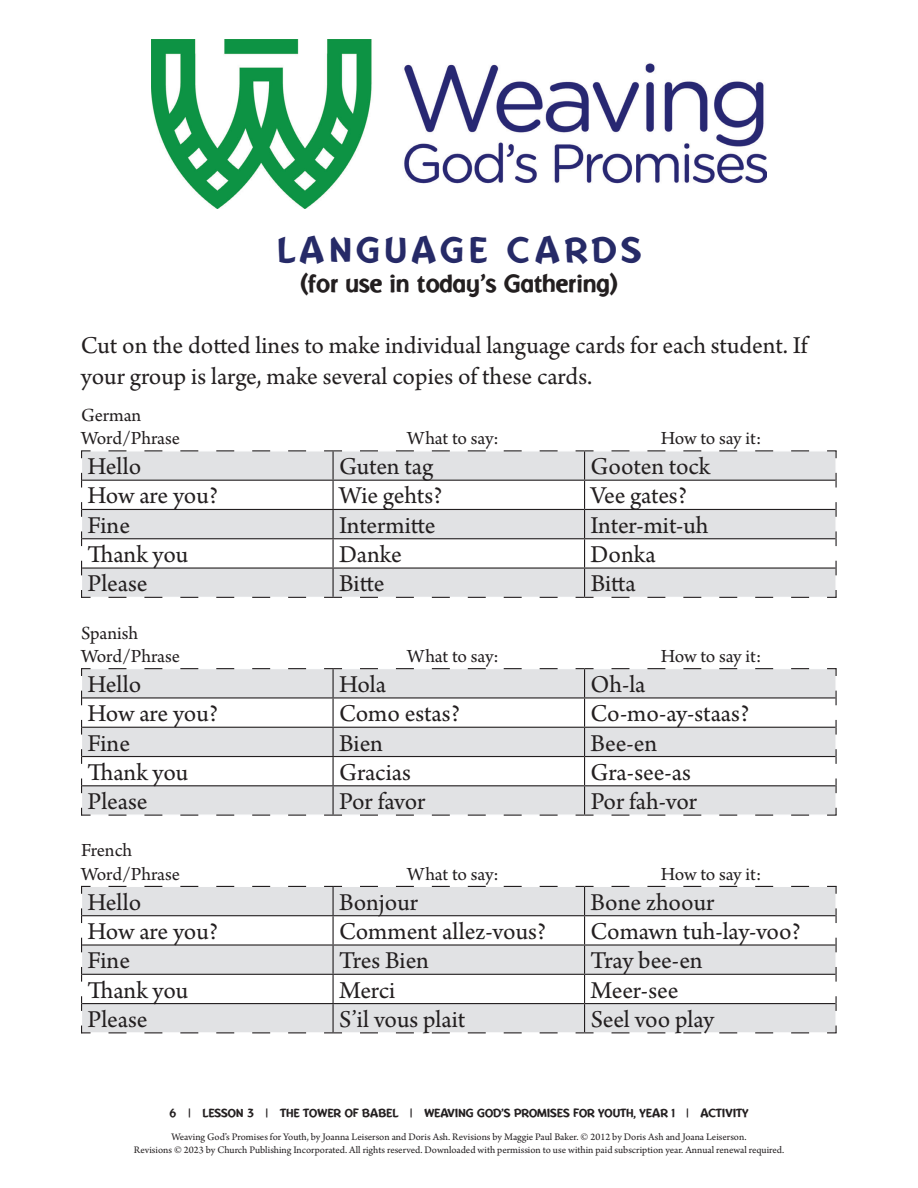
<style>
.page{position:relative;width:918px;height:1188px;background:#fff}
.page>*{position:absolute;margin:0;border:0;box-sizing:border-box;transform-origin:0 0}
.t1{font:36px "Res Publica";letter-spacing:.13em;color:#262a67}
.t2{font:25.5px/30.6px "Arno Pro";letter-spacing:-.005em;color:#231f20}
.t3{font:25.5px "Res Publica";color:#231f20}
.t4{font:19.5px/23.4px "Arno Pro";letter-spacing:-.005em;color:#231f20}
.t5{font:12px "Res Publica";color:#231f20}
.t6{font:10.5px/12.6px "Arno Pro";color:#231f20;text-align:center}
</style>
<div class="page">
<img style="left:152px;top:39px;width:614px;height:169px">
<svg style="left:342px;top:451px;width:234px;height:146px;fill:#e1e2e4"></svg>
<svg style="left:360px;top:450px;width:198px;height:1px"></svg>
<svg style="left:360px;top:597px;width:198px;height:1px"></svg>
<hr style="left:333px;top:480px;width:252px;height:1px;background:#231f20">
<hr style="left:333px;top:509px;width:252px;height:1px;background:#231f20">
<hr style="left:333px;top:538px;width:252px;height:1px;background:#231f20">
<hr style="left:333px;top:567px;width:252px;height:2px;background:#231f20">
<svg style="left:81px;top:450px;width:261px;height:148px"></svg>
<svg style="left:576px;top:450px;width:261px;height:148px"></svg>
<svg style="left:342px;top:669px;width:234px;height:146px;fill:#e1e2e4"></svg>
<svg style="left:360px;top:668px;width:198px;height:1px"></svg>
<svg style="left:360px;top:815px;width:198px;height:1px"></svg>
<hr style="left:333px;top:697px;width:252px;height:2px;background:#231f20">
<hr style="left:333px;top:727px;width:252px;height:1px;background:#231f20">
<hr style="left:333px;top:756px;width:252px;height:1px;background:#231f20">
<hr style="left:333px;top:785px;width:252px;height:1px;background:#231f20">
<svg style="left:81px;top:668px;width:261px;height:148px"></svg>
<svg style="left:576px;top:668px;width:261px;height:148px"></svg>
<svg style="left:342px;top:887px;width:234px;height:145px;fill:#e1e2e4"></svg>
<svg style="left:360px;top:886px;width:198px;height:1px"></svg>
<svg style="left:360px;top:1032px;width:198px;height:1px"></svg>
<hr style="left:333px;top:915px;width:252px;height:1px;background:#231f20">
<hr style="left:333px;top:944px;width:252px;height:2px;background:#231f20">
<hr style="left:333px;top:974px;width:252px;height:1px;background:#231f20">
<hr style="left:333px;top:1003px;width:252px;height:1px;background:#231f20">
<svg style="left:81px;top:885px;width:261px;height:149px"></svg>
<svg style="left:576px;top:885px;width:261px;height:149px"></svg>
<h1 class="t1" style="left:277px;top:227px;width:365px">LANGUAGE CARDS</h1>
<p class="t3" style="left:301px;top:268px;width:317px">(for use in today’s Gathering)</p>
<p class="t2" style="left:81px;top:332px;width:728px">Cut on the dotted lines to make individual language cards for each student. If your group is large, make several copies of these cards.</p>
<p class="t4" style="left:81px;top:404px;width:101px">German<br>Word/Phrase</p>
<p class="t4" style="left:407px;top:428px;width:93px">What to say:</p>
<p class="t4" style="left:661px;top:428px;width:102px">How to say it:</p>
<p class="t2" style="left:88px;top:453px;width:55px">Hello</p>
<p class="t2" style="left:339px;top:453px;width:96px">Guten tag</p>
<p class="t2" style="left:591px;top:453px;width:121px">Gooten tock</p>
<p class="t2" style="left:88px;top:482px;width:132px">How are you?</p>
<p class="t2" style="left:339px;top:482px;width:105px">Wie gehts?</p>
<p class="t2" style="left:591px;top:482px;width:98px">Vee gates?</p>
<p class="t2" style="left:88px;top:511px;width:44px">Fine</p>
<p class="t2" style="left:339px;top:511px;width:98px">Intermitte</p>
<p class="t2" style="left:591px;top:511px;width:119px">Inter-mit-uh</p>
<p class="t2" style="left:88px;top:540px;width:102px">Thank you</p>
<p class="t2" style="left:339px;top:540px;width:64px">Danke</p>
<p class="t2" style="left:591px;top:540px;width:67px">Donka</p>
<p class="t2" style="left:88px;top:570px;width:61px">Please</p>
<p class="t2" style="left:339px;top:570px;width:47px">Bitte</p>
<p class="t2" style="left:591px;top:570px;width:47px">Bitta</p>
<p class="t4" style="left:81px;top:622px;width:101px">Spanish<br>Word/Phrase</p>
<p class="t4" style="left:407px;top:646px;width:93px">What to say:</p>
<p class="t4" style="left:661px;top:646px;width:102px">How to say it:</p>
<p class="t2" style="left:88px;top:670px;width:55px">Hello</p>
<p class="t2" style="left:339px;top:670px;width:49px">Hola</p>
<p class="t2" style="left:591px;top:670px;width:57px">Oh-la</p>
<p class="t2" style="left:88px;top:700px;width:132px">How are you?</p>
<p class="t2" style="left:339px;top:700px;width:122px">Como estas?</p>
<p class="t2" style="left:591px;top:700px;width:160px">Co-mo-ay-staas?</p>
<p class="t2" style="left:88px;top:729px;width:44px">Fine</p>
<p class="t2" style="left:339px;top:729px;width:45px">Bien</p>
<p class="t2" style="left:591px;top:729px;width:68px">Bee-en</p>
<p class="t2" style="left:88px;top:758px;width:102px">Thank you</p>
<p class="t2" style="left:339px;top:758px;width:73px">Gracias</p>
<p class="t2" style="left:591px;top:758px;width:102px">Gra-see-as</p>
<p class="t2" style="left:88px;top:788px;width:61px">Please</p>
<p class="t2" style="left:339px;top:788px;width:88px">Por favor</p>
<p class="t2" style="left:591px;top:788px;width:108px">Por fah-vor</p>
<p class="t4" style="left:81px;top:840px;width:101px">French<br>Word/Phrase</p>
<p class="t4" style="left:407px;top:863px;width:93px">What to say:</p>
<p class="t4" style="left:661px;top:863px;width:102px">How to say it:</p>
<p class="t2" style="left:88px;top:888px;width:55px">Hello</p>
<p class="t2" style="left:339px;top:888px;width:81px">Bonjour</p>
<p class="t2" style="left:591px;top:888px;width:125px">Bone zhoour</p>
<p class="t2" style="left:88px;top:917px;width:132px">How are you?</p>
<p class="t2" style="left:339px;top:917px;width:209px">Comment allez-vous?</p>
<p class="t2" style="left:591px;top:917px;width:212px">Comawn tuh-lay-voo?</p>
<p class="t2" style="left:88px;top:947px;width:44px">Fine</p>
<p class="t2" style="left:339px;top:947px;width:91px">Tres Bien</p>
<p class="t2" style="left:591px;top:947px;width:114px">Tray bee-en</p>
<p class="t2" style="left:88px;top:976px;width:102px">Thank you</p>
<p class="t2" style="left:339px;top:976px;width:58px">Merci</p>
<p class="t2" style="left:591px;top:976px;width:89px">Meer-see</p>
<p class="t2" style="left:88px;top:1005px;width:61px">Please</p>
<p class="t2" style="left:339px;top:1005px;width:128px">S’il vous plait</p>
<p class="t2" style="left:591px;top:1005px;width:125px">Seel voo play</p>
<p class="t5" style="left:170px;top:1106px;width:580px">6 | LESSON 3 | THE TOWER OF BABEL | WEAVING GOD’S PROMISES FOR YOUTH, YEAR 1 | ACTIVITY</p>
<p class="t6" style="left:134px;top:1131px;width:652px">Weaving God’s Promises for Youth, by Joanna Leiserson and Doris Ash. Revisions by Maggie Paul Baker. © 2012 by Doris Ash and Joana Leiserson.<br>Revisions © 2023 by Church Publishing Incorporated. All rights reserved. Downloaded with permission to use within paid subscription year. Annual renewal required.</p>
</div>
